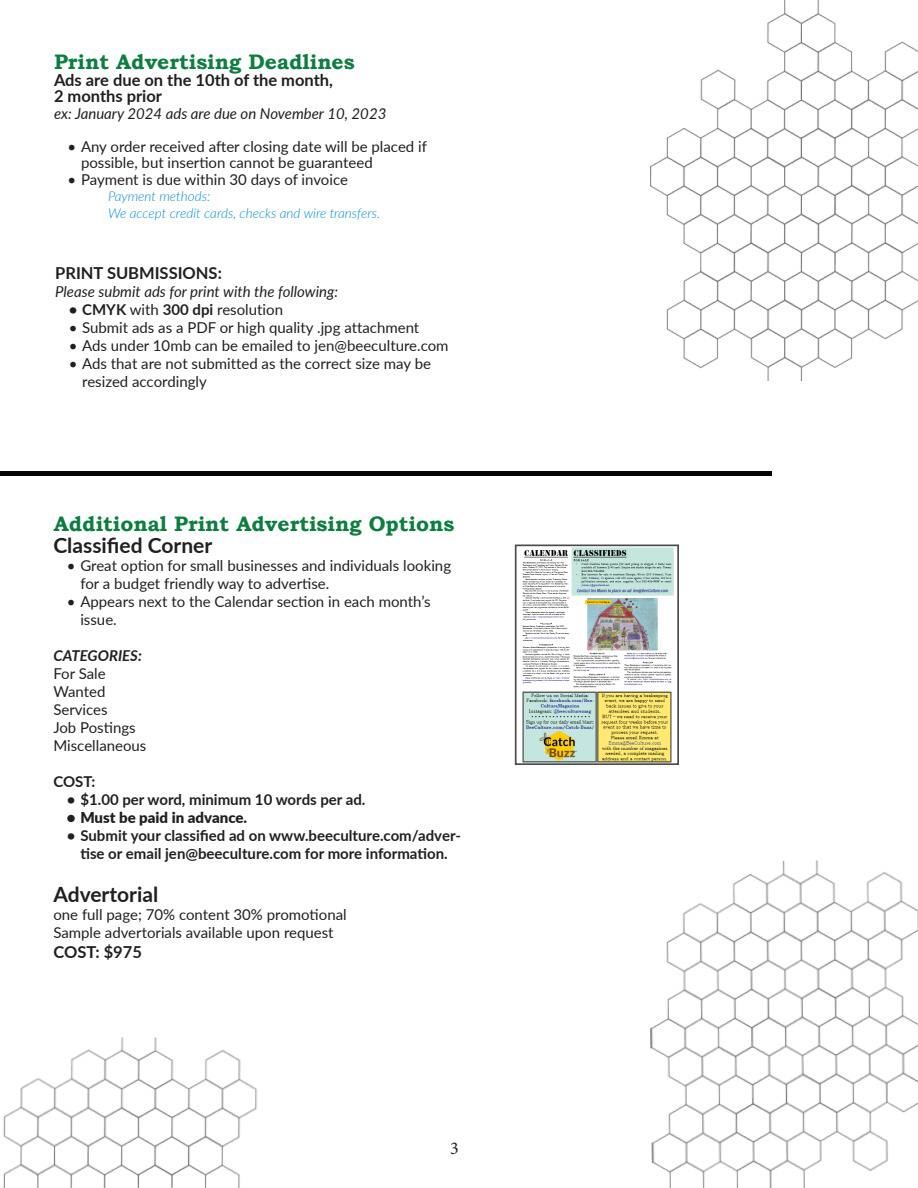
<style>
.page{position:relative;width:918px;height:1188px;background:#fff}
.page>*{position:absolute;margin:0;border:0;box-sizing:border-box;transform-origin:0 0}
.t1{font:700 21px "Bookman Old Style";color:#0c7e3f}
.t2{font:700 21px "Lato";color:#231f20}
.t3{font:18px "Minion Pro";color:#231f20}
.t4{font:700 16.5px "Lato";color:#231f20}
.t5{font:15px/18px "Lato";color:#231f20}
.t6{font:700 15px/18px "Lato";color:#231f20;text-align:center}
.t7{font:italic 15px "Lato";color:#231f20}
.t8{font:900 15px "Lato";color:#231f20}
.t9{font:italic 700 15px "Lato";color:#231f20}
.t10{font:italic 300 13.5px "Lato";color:#008dd1}
.s1{font-weight:700}
</style>
<div class="page">
<img style="left:3px;top:1037px;width:255px;height:151px">
<img style="left:650px;top:860px;width:268px;height:328px">
<img style="left:514px;top:544px;width:165px;height:221px">
<div style="left:515px;top:545px;width:164px;height:220px;border:2px solid #231f20"></div>
<img style="left:650px;top:0;width:268px;height:381px">
<div style="left:0;top:471px;width:771px;height:5px;background:#040503"></div>
<p class="t1" style="left:54px;top:47px;width:302px">Print Advertising Deadlines</p>
<p class="t4" style="left:54px;top:67px;width:281px">Ads are due on the 10th of the month,</p>
<p class="t4" style="left:54px;top:84px;width:110px">2 months prior</p>
<p class="t7" style="left:54px;top:102px;width:334px">ex: January 2024 ads are due on November 10, 2023</p>
<p class="t5" style="left:81px;top:137px;width:348px;line-height:16.5px;text-indent:-14px">• Any order received after closing date will be placed if possible, but insertion cannot be guaranteed</p>
<p class="t5" style="left:68px;top:169px;width:282px">• Payment is due within 30 days of invoice</p>
<p class="t10" style="left:108px;top:187px;width:104px">Payment methods:</p>
<p class="t10" style="left:108px;top:203px;width:274px">We accept credit cards, checks and wire transfers.</p>
<p class="t4" style="left:55px;top:261px;width:168px">PRINT SUBMISSIONS:</p>
<p class="t7" style="left:55px;top:281px;width:284px">Please submit ads for print with the following:</p>
<p class="t5" style="left:69px;top:300px;width:216px"><span class="s1">• CMYK</span> with <span class="s1">300 dpi</span> resolution</p>
<p class="t5" style="left:69px;top:318px;width:352px">• Submit ads as a PDF or high quality .jpg attachment</p>
<p class="t5" style="left:69px;top:336px;width:381px">• Ads under 10mb can be emailed to jen@beeculture.com</p>
<p class="t5" style="left:82px;top:354px;width:350px;text-indent:-14px">• Ads that are not submitted as the correct size may be resized accordingly</p>
<p class="t1" style="left:54px;top:509px;width:402px">Additional Print Advertising Options</p>
<p class="t2" style="left:53px;top:530px;width:160px">Classified Corner</p>
<p class="t5" style="left:80px;top:556px;width:372px;text-indent:-14px">• Great option for small businesses and individuals looking for a budget friendly way to advertise.</p>
<p class="t5" style="left:80px;top:592px;width:352px;text-indent:-14px">• Appears next to the Calendar section in each month’s issue.</p>
<p class="t9" style="left:53px;top:644px;width:90px">CATEGORIES:</p>
<p class="t5" style="left:53px;top:664px;width:54px">For Sale</p>
<p class="t5" style="left:53px;top:682px;width:54px">Wanted</p>
<p class="t5" style="left:53px;top:700px;width:56px">Services</p>
<p class="t5" style="left:53px;top:718px;width:84px">Job Postings</p>
<p class="t5" style="left:53px;top:736px;width:95px">Miscellaneous</p>
<p class="t6" style="left:53px;top:772px;width:44px">COST:</p>
<p class="t6" style="left:67px;top:790px;width:300px">• $1.00 per word, minimum 10 words per ad.</p>
<p class="t8" style="left:67px;top:806px;width:182px">• Must be paid in advance.</p>
<p class="t6" style="left:67px;top:826px;width:396px">• Submit your classified ad on www.beeculture.com/adver&shy;tise or email jen@beeculture.com for more information.</p>
<p class="t2" style="left:53px;top:879px;width:106px">Advertorial</p>
<p class="t5" style="left:53px;top:905px;width:295px">one full page; 70% content 30% promotional</p>
<p class="t5" style="left:53px;top:923px;width:282px">Sample advertorials available upon request</p>
<p class="t4" style="left:53px;top:940px;width:90px">COST: $975</p>
<p class="t3" style="left:450px;top:1136px;width:10px">3</p>
</div>
